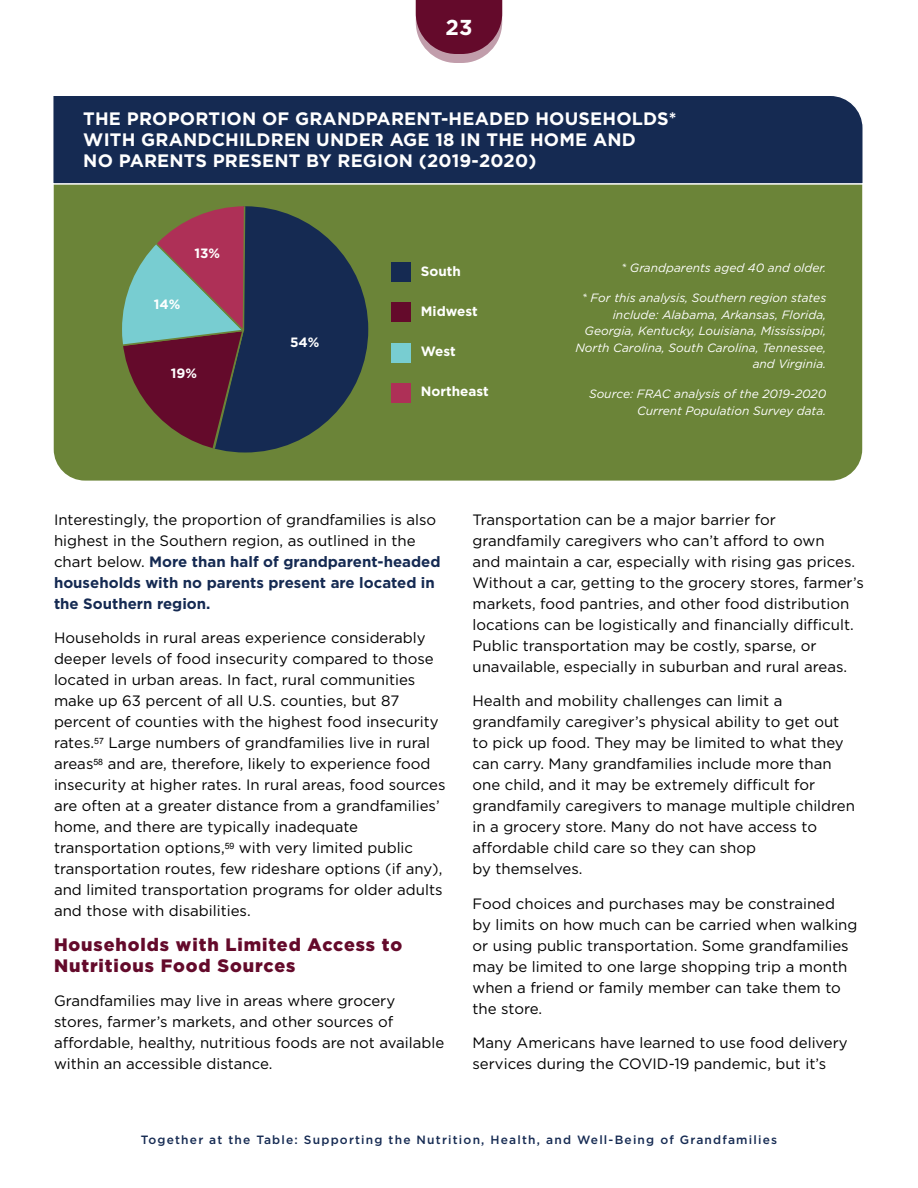
<style>
.page{position:relative;width:918px;height:1188px;background:#fff}
.page>*{position:absolute;margin:0;border:0;box-sizing:border-box;transform-origin:0 0}
.t1{font:700 21.6px "Gotham";color:#fff}
.t2{font:700 18px/21px "Gotham";letter-spacing:.01em;color:#fff}
.t3{font:900 18px/21px "Gotham";letter-spacing:.05em;color:#640a2b}
.t4{font:15px/21px "Gotham";color:#000}
.t5{font:700 13.5px "Gotham";color:#fff}
.t6{font:italic 12px/16.5px "Gotham";color:#fff;text-align:right}
.t7{font:500 12px "Gotham";letter-spacing:.1em;color:#152a52}
.s1{font-weight:700;color:#152a52}
</style>
<div class="page">
<svg style="left:416px;top:0;width:86px;height:63px;background:#853e58"></svg>
<div style="left:54px;top:185px;width:808px;height:296px;background:#6b8438"></div>
<div style="left:53px;top:96px;width:810px;height:89px;background:#152a52"></div>
<svg style="left:122px;top:206px;width:246px;height:247px;background:#4d4c54"></svg>
<div style="left:392px;top:263px;width:19px;height:19px;background:#152a52"></div>
<div style="left:392px;top:303px;width:19px;height:19px;background:#640a2b"></div>
<div style="left:392px;top:343px;width:19px;height:19px;background:#78cdd1"></div>
<div style="left:392px;top:383px;width:19px;height:19px;background:#ae3057"></div>
<h1 class="t1" style="left:446px;top:13px;width:28px">23</h1>
<p class="t2" style="left:83px;top:108px;width:595px">THE PROPORTION OF GRANDPARENT-HEADED HOUSEHOLDS*<br>WITH GRANDCHILDREN UNDER AGE 18 IN THE HOME AND<br>NO PARENTS PRESENT BY REGION (2019-2020)</p>
<p class="t5" style="left:195px;top:244px;width:27px">13%</p>
<p class="t5" style="left:154px;top:295px;width:28px">14%</p>
<p class="t5" style="left:171px;top:364px;width:28px">19%</p>
<p class="t5" style="left:290px;top:333px;width:31px">54%</p>
<p class="t5" style="left:421px;top:262px;width:42px">South</p>
<p class="t5" style="left:421px;top:302px;width:58px">Midwest</p>
<p class="t5" style="left:421px;top:343px;width:36px">West</p>
<p class="t5" style="left:421px;top:383px;width:69px">Northeast</p>
<p class="t6" style="left:621px;top:259px;width:207px">* Grandparents aged 40 and older.</p>
<p class="t6" style="left:576px;top:289px;width:252px">* For this analysis, Southern region states include: Alabama, Arkansas, Florida, Georgia, Kentucky, Louisiana, Mississippi, North Carolina, South Carolina, Tennessee, and Virginia.</p>
<p class="t6" style="left:589px;top:385px;width:239px">Source: FRAC analysis of the 2019-2020<br>Current Population Survey data.</p>
<p class="t4" style="left:54px;top:509px;width:388px">Interestingly, the proportion of grandfamilies is also highest in the Southern region, as outlined in the chart below. <span class="s1">More than half of grandparent-headed households with no parents present are located in the Southern region.</span></p>
<p class="t4" style="left:54px;top:627px;width:393px">Households in rural areas experience considerably deeper levels of food insecurity compared to those located in urban areas. In fact, rural communities make up 63 percent of all U.S. counties, but 87 percent of counties with the highest food insecurity rates. <sup>57</sup> Large numbers of grandfamilies live in rural areas<sup>58</sup> and are, therefore, likely to experience food insecurity at higher rates. In rural areas, food sources are often at a greater distance from a grandfamilies’ home, and there are typically inadequate transportation options,<sup>59</sup> with very limited public transportation routes, few rideshare options (if any), and limited transportation programs for older adults and those with disabilities.</p>
<p class="t3" style="left:54px;top:934px;width:350px">Households with Limited Access to<br>Nutritious Food Sources</p>
<p class="t4" style="left:54px;top:990px;width:392px">Grandfamilies may live in areas where grocery stores, farmer’s markets, and other sources of affordable, healthy, nutritious foods are not available within an accessible distance.</p>
<p class="t4" style="left:472px;top:509px;width:393px">Transportation can be a major barrier for grandfamily caregivers who can’t afford to own<br>and maintain a car, especially with rising gas prices.<br>Without a car, getting to the grocery stores, farmer’s markets, food pantries, and other food distribution locations can be logistically and financially difficult.<br>Public transportation may be costly, sparse, or unavailable, especially in suburban and rural areas.</p>
<p class="t4" style="left:472px;top:690px;width:384px">Health and mobility challenges can limit a grandfamily caregiver’s physical ability to get out to pick up food. They may be limited to what they can carry. Many grandfamilies include more than one child, and it may be extremely difficult for grandfamily caregivers to manage multiple children in a grocery store. Many do not have access to affordable child care so they can shop<br>by themselves.</p>
<p class="t4" style="left:473px;top:893px;width:387px">Food choices and purchases may be constrained<br>by limits on how much can be carried when walking or using public transportation. Some grandfamilies may be limited to one large shopping trip a month when a friend or family member can take them to the store.</p>
<p class="t4" style="left:473px;top:1032px;width:377px">Many Americans have learned to use food delivery services during the COVID-19 pandemic, but it’s</p>
<p class="t7" style="left:141px;top:1132px;width:638px">Together at the Table: Supporting the Nutrition, Health, and Well-Being of Grandfamilies</p>
</div>
